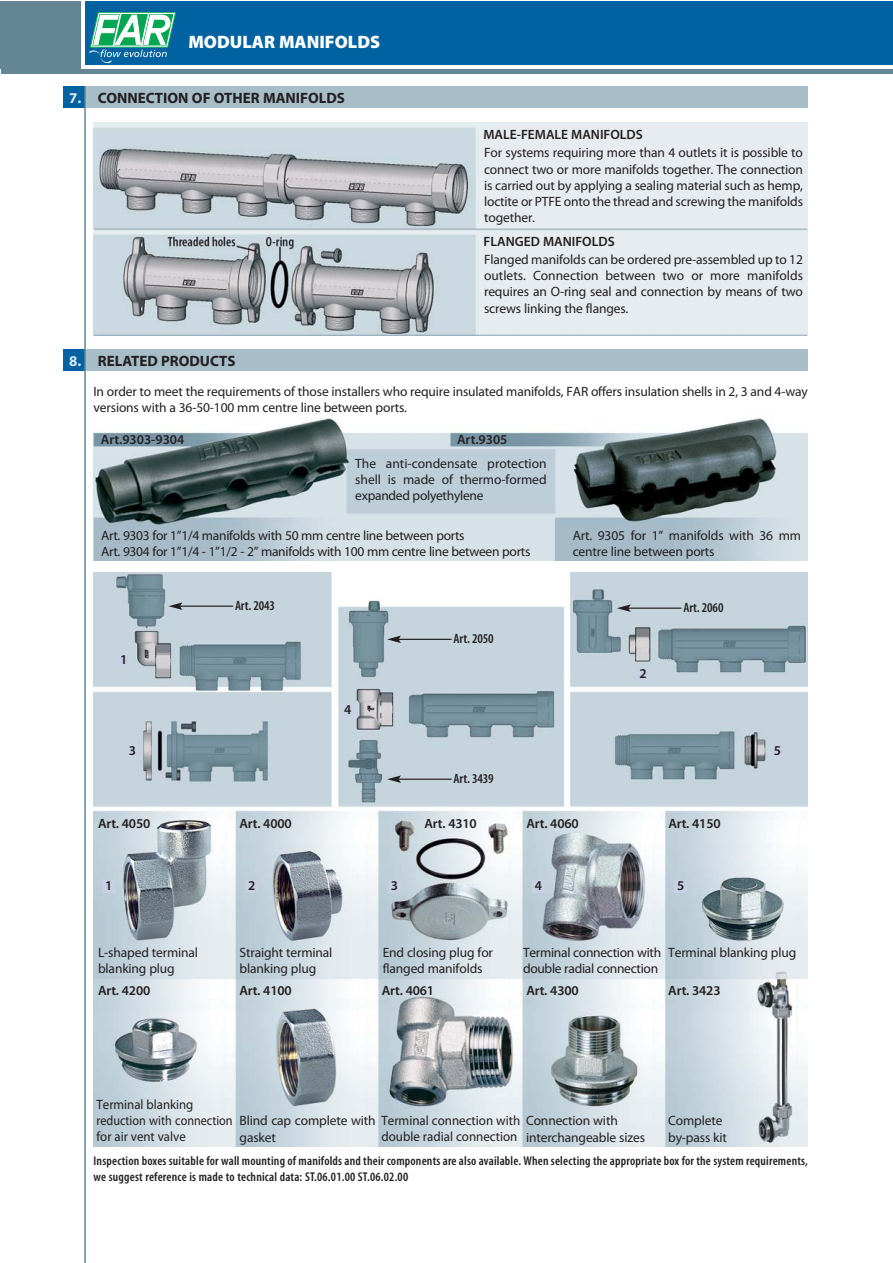
<style>
.page{position:relative;width:893px;height:1263px;background:#fff}
.page>*{position:absolute;margin:0;border:0;box-sizing:border-box;transform-origin:0 0}
.t1{font:900 18px "Myriad Pro";color:#fff}
.t2{font:700 15px "Myriad Pro";color:#231f20}
.t3{font:13.5px/16.2px "Myriad Pro";letter-spacing:-.01em;color:#231f20}
.t4{font:600 13.5px "Myriad Pro";color:#231f20}
.t5{font:13.5px/16.2px "Myriad Pro";letter-spacing:-.01em;color:#231f20;scale:.95 1}
.t6{font:600 condensed 13.5px "Myriad Pro";letter-spacing:-.01em;color:#231f20}
.t7{font:13.5px "Myriad Pro";letter-spacing:-.01em;color:#231f20;scale:.96 1}
.t8{font:600 condensed 12.75px/15.3px "Myriad Pro";letter-spacing:.015em;color:#231f20}
.s1{color:#e1e5f0}
</style>
<div class="page">
<img style="left:94px;top:418px;width:714px;height:143px">
<img style="left:94px;top:123px;width:714px;height:212px">
<div style="left:85px;top:349px;width:723px;height:22px;background:#a7bdc8"></div>
<div style="left:64px;top:349px;width:21px;height:22px;background:#0062a0"></div>
<div style="left:85px;top:86px;width:723px;height:22px;background:#a7bdc8"></div>
<div style="left:64px;top:86px;width:21px;height:22px;background:#0062a0"></div>
<div style="left:1px;top:69px;width:892px;height:5px;background:#638595"></div>
<div style="left:85px;top:1px;width:808px;height:64px;background:#0062a0"></div>
<div style="left:1px;top:1px;width:80px;height:68px;background:#638595"></div>
<svg style="left:89px;top:12px;width:87px;height:51px"></svg>
<hr style="left:84px;top:86px;width:2px;height:1176px;background:#638595">
<img style="left:94px;top:572px;width:714px;height:574px">
<div style="left:117px;top:654px;width:13px;height:13px;background:#c8d1e4"></div>
<div style="left:103px;top:880px;width:12px;height:13px;background:#c8d1e4"></div>
<div style="left:341px;top:704px;width:13px;height:13px;background:#c8d1e4"></div>
<div style="left:532px;top:880px;width:13px;height:13px;background:#c8d1e4"></div>
<div style="left:637px;top:668px;width:12px;height:13px;background:#c8d1e4"></div>
<div style="left:245px;top:880px;width:13px;height:13px;background:#c8d1e4"></div>
<div style="left:771px;top:745px;width:13px;height:12px;background:#c8d1e4"></div>
<div style="left:674px;top:880px;width:13px;height:13px;background:#c8d1e4"></div>
<div style="left:126px;top:745px;width:13px;height:12px;background:#c8d1e4"></div>
<div style="left:388px;top:880px;width:13px;height:13px;background:#c8d1e4"></div>
<hr style="left:180px;top:605px;width:53px;height:2px;background:#231f20">
<svg style="left:169px;top:602px;width:13px;height:8px"></svg>
<hr style="left:398px;top:778px;width:54px;height:2px;background:#231f20">
<svg style="left:387px;top:775px;width:14px;height:8px"></svg>
<hr style="left:398px;top:639px;width:54px;height:1px;background:#231f20">
<svg style="left:387px;top:636px;width:14px;height:7px"></svg>
<hr style="left:628px;top:607px;width:53px;height:2px;background:#231f20">
<svg style="left:617px;top:604px;width:14px;height:8px"></svg>
<h1 class="t1" style="left:188px;top:35px;width:193px">MODULAR MANIFOLDS</h1>
<p class="t2" style="left:69px;top:92px;width:277px"><span class="s1">7.</span> CONNECTION OF OTHER MANIFOLDS</p>
<p class="t2" style="left:69px;top:356px;width:168px"><span class="s1">8.</span> RELATED PRODUCTS</p>
<p class="t4" style="left:484px;top:129px;width:161px">MALE-FEMALE MANIFOLDS</p>
<p class="t3" style="left:484px;top:146px;width:320px;text-align:justify">For systems requiring more than 4 outlets it is possible to connect two or more manifolds together. The connection is carried out by applying a sealing material such as hemp, loctite or PTFE onto the thread and screwing the manifolds together.</p>
<p class="t4" style="left:484px;top:236px;width:133px">FLANGED MANIFOLDS</p>
<p class="t3" style="left:484px;top:252px;width:320px;text-align:justify">Flanged manifolds can be ordered pre-assembled up to 12 outlets. Connection between two or more manifolds requires an O-ring seal and connection by means of two screws linking the flanges.</p>
<p class="t3" style="left:94px;top:385px;width:716px">In order to meet the requirements of those installers who require insulated manifolds, FAR offers insulation shells in 2, 3 and 4-way versions with a 36-50-100 mm centre line between ports.</p>
<p class="t4" style="left:101px;top:435px;width:85px">Art.9303-9304</p>
<p class="t4" style="left:457px;top:434px;width:52px">Art.9305</p>
<p class="t3" style="left:355px;top:456px;width:193px;text-align:justify">The anti-condensate protection shell is made of thermo-formed expanded polyethylene</p>
<p class="t3" style="left:101px;top:528px;width:431px">Art. 9303 for 1”1/4 manifolds with 50 mm centre line between ports<br>Art. 9304 for 1”1/4 - 1”1/2 - 2” manifolds with 100 mm centre line between ports</p>
<p class="t4" style="left:120px;top:655px;width:9px">1</p>
<p class="t4" style="left:129px;top:745px;width:9px">3</p>
<p class="t6" style="left:235px;top:601px;width:42px">Art. 2043</p>
<p class="t4" style="left:344px;top:705px;width:9px">4</p>
<p class="t6" style="left:454px;top:634px;width:42px">Art. 2050</p>
<p class="t6" style="left:454px;top:774px;width:42px">Art. 3439</p>
<p class="t3" style="left:573px;top:528px;width:230px">Art. 9305 for 1” manifolds with 36 mm centre line between ports</p>
<p class="t4" style="left:639px;top:668px;width:9px">2</p>
<p class="t6" style="left:683px;top:603px;width:42px">Art. 2060</p>
<p class="t4" style="left:774px;top:745px;width:9px">5</p>
<p class="t4" style="left:98px;top:818px;width:54px">Art. 4050</p>
<p class="t4" style="left:239px;top:818px;width:54px">Art. 4000</p>
<p class="t4" style="left:425px;top:818px;width:54px">Art. 4310</p>
<p class="t4" style="left:526px;top:818px;width:54px">Art. 4060</p>
<p class="t4" style="left:668px;top:818px;width:54px">Art. 4150</p>
<p class="t4" style="left:105px;top:881px;width:9px">1</p>
<p class="t4" style="left:248px;top:881px;width:9px">2</p>
<p class="t4" style="left:391px;top:881px;width:9px">3</p>
<p class="t4" style="left:535px;top:881px;width:9px">4</p>
<p class="t4" style="left:677px;top:881px;width:9px">5</p>
<p class="t3" style="left:98px;top:946px;width:102px">L-shaped terminal blanking plug</p>
<p class="t3" style="left:240px;top:946px;width:94px">Straight terminal blanking plug</p>
<p class="t3" style="left:383px;top:946px;width:112px">End closing plug for flanged manifolds</p>
<p class="t3" style="left:523px;top:946px;width:140px">Terminal connection with double radial connection</p>
<p class="t3" style="left:668px;top:946px;width:130px">Terminal blanking plug</p>
<p class="t4" style="left:98px;top:985px;width:54px">Art. 4200</p>
<p class="t4" style="left:239px;top:985px;width:54px">Art. 4100</p>
<p class="t4" style="left:382px;top:985px;width:54px">Art. 4061</p>
<p class="t4" style="left:526px;top:985px;width:54px">Art. 4300</p>
<p class="t4" style="left:668px;top:985px;width:54px">Art. 3423</p>
<p class="t5" style="left:97px;top:1097px;width:145px">Terminal blanking reduction with connection for air vent valve</p>
<p class="t3" style="left:240px;top:1114px;width:380px">Blind cap complete with Terminal connection with Connection with gasket</p>
<p class="t7" style="left:381px;top:1132px;width:143px">double radial connection</p>
<p class="t3" style="left:526px;top:1130px;width:121px">interchangeable sizes</p>
<p class="t3" style="left:668px;top:1114px;width:60px">Complete by-pass kit</p>
<p class="t8" style="left:94px;top:1154px;width:716px">Inspection boxes suitable for wall mounting of manifolds and their components are also available. When selecting the appropriate box for the system requirements, we suggest reference is made to technical data: ST.06.01.00 ST.06.02.00</p>
</div>
